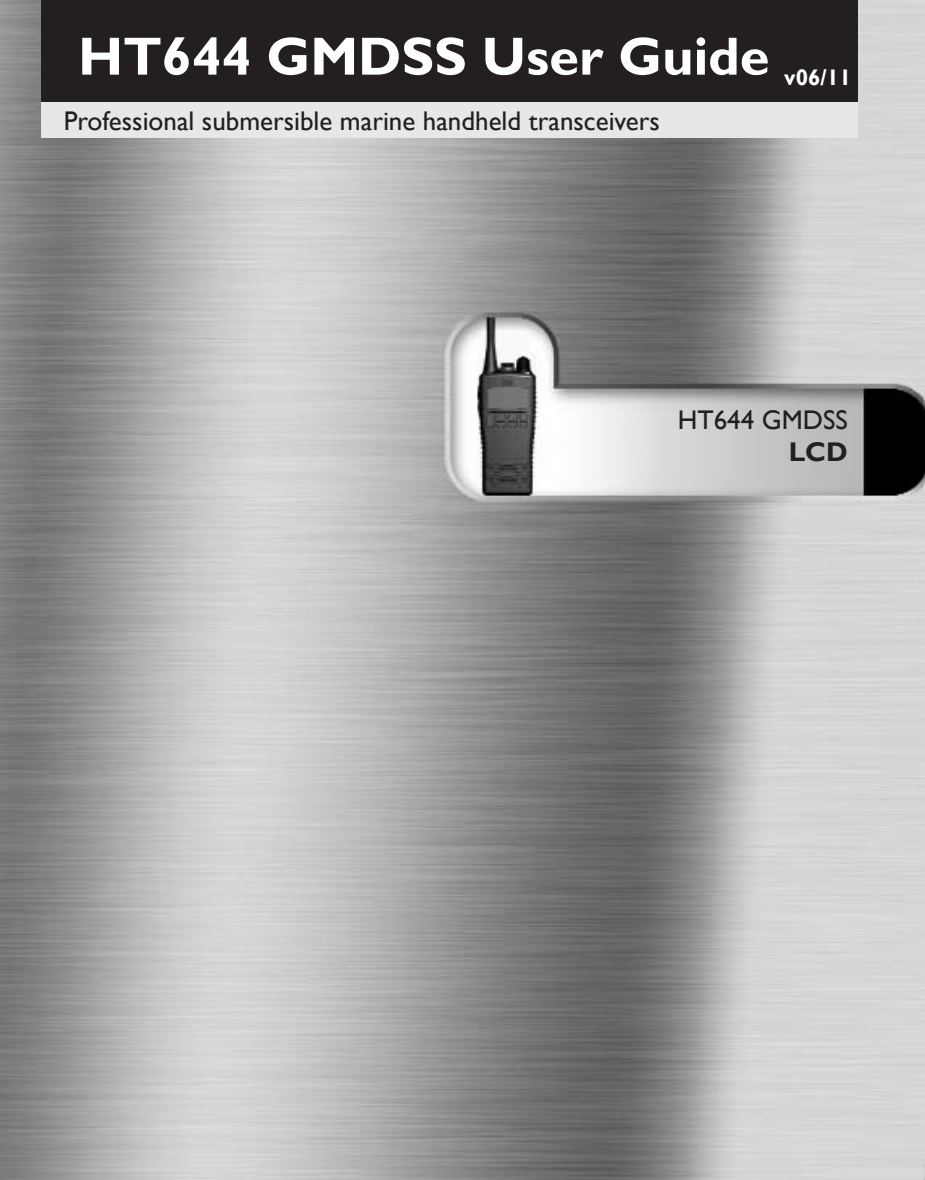
<style>
.page{position:relative;width:925px;height:1180px;background:#fff}
.page>*{position:absolute;margin:0;border:0;box-sizing:border-box;transform-origin:0 0}
.t1{font:700 54px "Gill Sans";color:#fff}
.t2{font:27px "Gill Sans";color:#231f20}
.t3{font:700 27px "Gill Sans";color:#231f20}
.t4{font:700 22.5px "Gill Sans";color:#fff}
</style>
<div class="page">
<img style="left:0;top:0;width:925px;height:1180px">
<div style="left:41px;top:27px;width:816px;height:110px;background:#e6e7e9"></div>
<div style="left:41px;top:0;width:816px;height:102px;background:#231f20"></div>
<h1 class="t1" style="left:78px;top:24px;width:693px">HT644 GMDSS User Guide</h1>
<p class="t2" style="left:64px;top:105px;width:598px">Professional submersible marine handheld transceivers</p>
<p class="t4" style="left:784px;top:64px;width:69px">v06/11</p>
<p class="t2" style="left:678px;top:403px;width:172px">HT644 GMDSS</p>
<p class="t3" style="left:789px;top:436px;width:61px">LCD</p>
</div>
